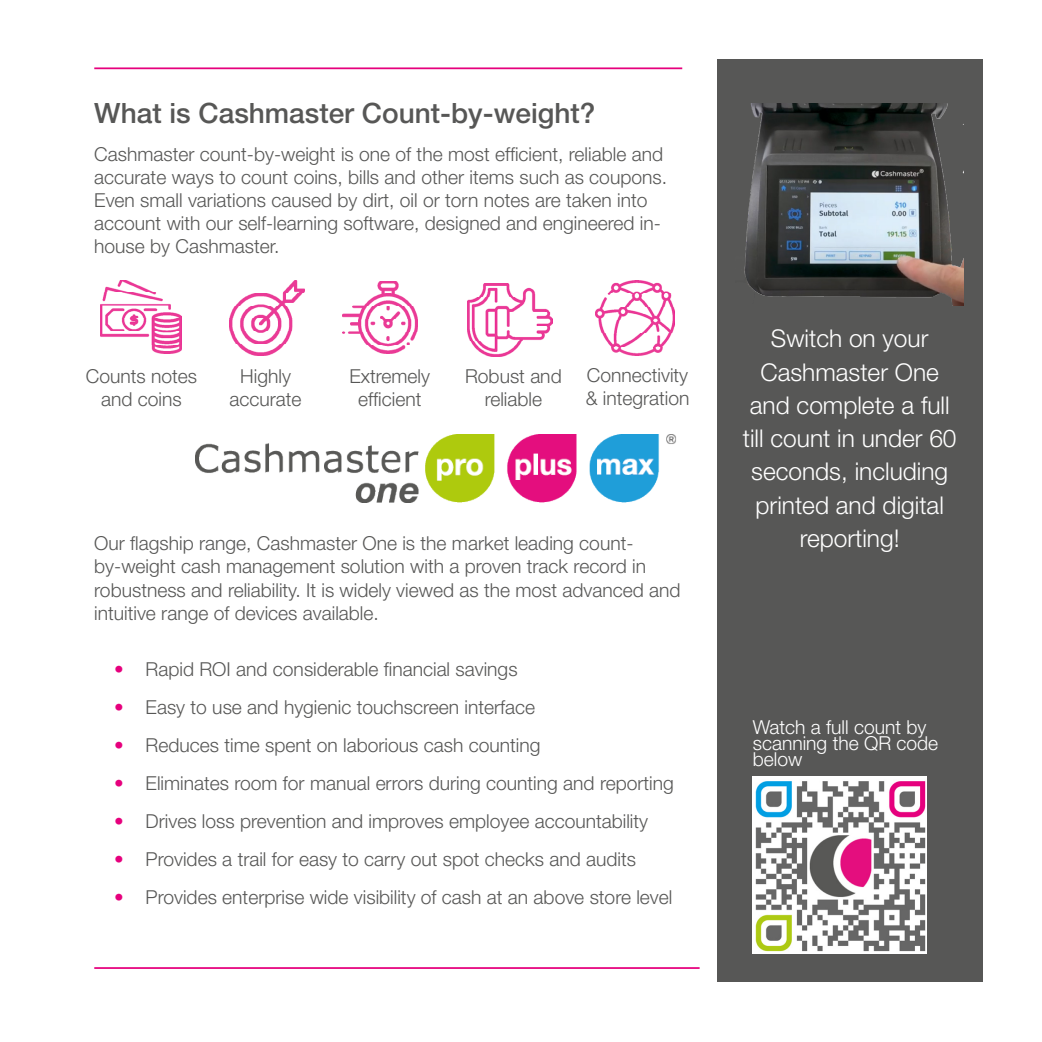
<style>
.page{position:relative;width:1042px;height:1042px;background:#fff}
.page>*{position:absolute;margin:0;border:0;box-sizing:border-box;transform-origin:0 0}
.body{font:500 28px "Helvetica Neue LT Pro";color:#575756}
.body-2{font:300 24.5px/33.2px "Helvetica Neue LT Pro";color:#fff;text-align:center}
.body-3{font:300 19.25px/23.1px "Helvetica Neue LT Pro";color:#575756;text-align:center}
.body-4{font:300 19.25px/15.8px "Helvetica Neue LT Pro";color:#fff}
.s1{color:#e6007d}
</style>
<div class="page">
<div style="left:717px;top:60px;width:265px;height:922px;background:#575756"></div>
<hr style="left:94px;top:67px;width:588px;height:2px;background:#e6007d">
<hr style="left:94px;top:967px;width:605px;height:2px;background:#e6007d">
<img style="left:101px;top:280px;width:81px;height:74px">
<img style="left:230px;top:280px;width:74px;height:75px">
<img style="left:342px;top:282px;width:76px;height:71px">
<img style="left:595px;top:280px;width:80px;height:75px">
<img style="left:468px;top:283px;width:85px;height:73px">
<img style="left:744px;top:103px;width:219px;height:202px">
<img style="left:753px;top:776px;width:174px;height:177px">
<img style="left:196px;top:434px;width:480px;height:68px">
<p class="body" style="left:94px;top:96px;width:503px">What is Cashmaster Count-by-weight?</p>
<p class="body-3" style="left:94px;top:142px;width:574px;text-align:left">Cashmaster count-by-weight is one of the most efficient, reliable and accurate ways to count coins, bills and other items such as coupons.<br>Even small variations caused by dirt, oil or torn notes are taken into account with our self-learning software, designed and engineered in&shy;house by Cashmaster.</p>
<p class="body-3" style="left:86px;top:364px;width:113px">Counts notes and coins</p>
<p class="body-3" style="left:230px;top:364px;width:74px">Highly accurate</p>
<p class="body-3" style="left:349px;top:364px;width:82px">Extremely efficient</p>
<p class="body-3" style="left:586px;top:363px;width:105px;text-align:left">Connectivity &amp; integration</p>
<p class="body-3" style="left:465px;top:364px;width:98px">Robust and reliable</p>
<p class="body-3" style="left:94px;top:531px;width:588px;text-align:left">Our flagship range, Cashmaster One is the market leading count&shy;by-weight cash management solution with a proven track record in robustness and reliability. It is widely viewed as the most advanced and intuitive range of devices available.</p>
<p class="body-3" style="left:114px;top:657px;width:405px"><span class="s1">•</span> Rapid ROI and considerable financial savings</p>
<p class="body-3" style="left:114px;top:695px;width:422px"><span class="s1">•</span> Easy to use and hygienic touchscreen interface</p>
<p class="body-3" style="left:114px;top:733px;width:428px"><span class="s1">•</span> Reduces time spent on laborious cash counting</p>
<p class="body-3" style="left:114px;top:771px;width:561px"><span class="s1">•</span> Eliminates room for manual errors during counting and reporting</p>
<p class="body-3" style="left:114px;top:809px;width:535px"><span class="s1">•</span> Drives loss prevention and improves employee accountability</p>
<p class="body-3" style="left:114px;top:847px;width:523px"><span class="s1">•</span> Provides a trail for easy to carry out spot checks and audits</p>
<p class="body-3" style="left:114px;top:885px;width:560px"><span class="s1">•</span> Provides enterprise wide visibility of cash at an above store level</p>
<p class="body-2" style="left:743px;top:322px;width:215px">Switch on your<br>Cashmaster One and complete a full till count in under 60 seconds, including printed and digital reporting!</p>
<p class="body-4" style="left:753px;top:719px;width:187px">Watch a full count by scanning the QR code below</p>
</div>
